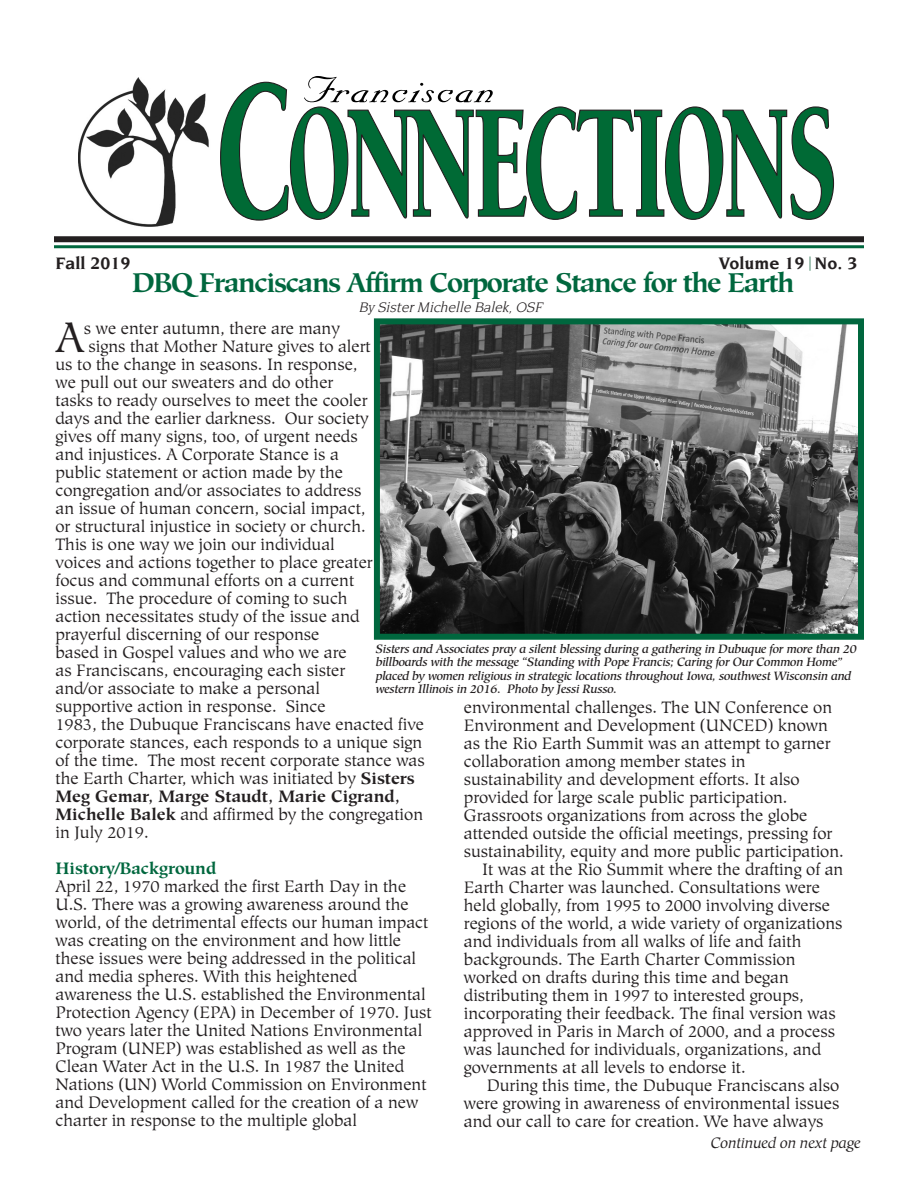
<style>
.page{position:relative;width:918px;height:1188px;background:#fff}
.page>*{position:absolute;margin:0;border:0;box-sizing:border-box;transform-origin:0 0}
.t1{font:42.45px "Hiroshige";color:#231f20}
.t2{font:700 27px "Hiroshige";letter-spacing:-.05em;color:#00673e}
.t3{font:700 18px "Novarese";color:#231f20}
.t4{font:16.5px/18px "Hiroshige";color:#231f20}
.t5{font:700 16.5px "Hiroshige";color:#231f20}
.t6{font:700 16.5px "Hiroshige";color:#00673e}
.t7{font:italic 15px "Novarese";color:#231f20}
.t8{font:italic 15px "Hiroshige";letter-spacing:-.015em;color:#231f20}
.t9{font:italic 500 12px/13.5px "Hiroshige";letter-spacing:-.025em;color:#231f20}
.s1{font-weight:700}
</style>
<div class="page">
<img style="left:78px;top:78px;width:131px;height:149px">
<hr style="left:54px;top:245px;width:810px;height:3px;background:#00673e">
<div style="left:54px;top:236px;width:810px;height:6px;background:#231f20"></div>
<svg style="left:220px;top:76px;width:614px;height:145px"></svg>
<svg style="left:809px;top:256px;width:2px;height:15px"></svg>
<img style="left:381px;top:325px;width:476px;height:308px">
<div style="left:374px;top:318px;width:490px;height:322px;border:6px solid #00673e"></div>
<p class="t3" style="left:56px;top:255px;width:76px">Fall 2019</p>
<p class="t3" style="left:719px;top:256px;width:140px">Volume 19 No. 3</p>
<h2 class="t2" style="left:132px;top:272px;width:664px">DBQ Franciscans Affirm Corporate Stance for the Earth</h2>
<p class="t7" style="left:358px;top:301px;width:188px">By Sister Michelle Balek, OSF</p>
<h1 class="t1" style="left:56px;top:320px;width:30px">A</h1>
<p class="t4" style="left:84px;top:321px;width:258px">s we enter autumn, there are many</p>
<p class="t4" style="left:89px;top:339px;width:284px">signs that Mother Nature gives to alert</p>
<p class="t4" style="left:55px;top:357px;width:304px">us to the change in seasons. In response,</p>
<p class="t4" style="left:55px;top:375px;width:279px">we pull out our sweaters and do other</p>
<p class="t4" style="left:55px;top:393px;width:314px">tasks to ready ourselves to meet the cooler</p>
<p class="t4" style="left:55px;top:411px;width:315px">days and the earlier darkness. Our society</p>
<p class="t4" style="left:55px;top:429px;width:304px">gives off many signs, too, of urgent needs</p>
<p class="t4" style="left:55px;top:447px;width:285px">and injustices. A Corporate Stance is a</p>
<p class="t4" style="left:55px;top:465px;width:289px">public statement or action made by the</p>
<p class="t4" style="left:55px;top:483px;width:307px">congregation and/or associates to address</p>
<p class="t4" style="left:55px;top:501px;width:311px">an issue of human concern, social impact,</p>
<p class="t4" style="left:55px;top:519px;width:312px">or structural injustice in society or church.</p>
<p class="t4" style="left:55px;top:537px;width:281px">This is one way we join our individual</p>
<p class="t4" style="left:55px;top:555px;width:319px">voices and actions together to place greater</p>
<p class="t4" style="left:55px;top:573px;width:300px">focus and communal efforts on a current</p>
<p class="t4" style="left:55px;top:591px;width:294px">issue. The procedure of coming to such</p>
<p class="t4" style="left:55px;top:609px;width:306px">action necessitates study of the issue and</p>
<p class="t4" style="left:55px;top:627px;width:265px">prayerful discerning of our response</p>
<p class="t4" style="left:55px;top:645px;width:293px">based in Gospel values and who we are</p>
<p class="t4" style="left:55px;top:663px;width:291px">as Franciscans, encouraging each sister</p>
<p class="t4" style="left:55px;top:681px;width:266px">and/or associate to make a personal</p>
<p class="t4" style="left:55px;top:699px;width:272px">supportive action in response. Since</p>
<p class="t4" style="left:55px;top:717px;width:370px">1983, the Dubuque Franciscans have enacted five</p>
<p class="t4" style="left:55px;top:735px;width:368px">corporate stances, each responds to a unique sign</p>
<p class="t4" style="left:55px;top:753px;width:371px">of the time. The most recent corporate stance was</p>
<p class="t4" style="left:55px;top:771px;width:361px">the Earth Charter, which was initiated by <span class="s1">Sisters</span></p>
<p class="t5" style="left:55px;top:790px;width:346px">Meg Gemar, Marge Staudt, Marie Cigrand,</p>
<p class="t4" style="left:55px;top:807px;width:369px"><span class="s1">Michelle Balek</span> and affirmed by the congregation</p>
<p class="t4" style="left:55px;top:825px;width:95px">in July 2019.</p>
<p class="t6" style="left:55px;top:862px;width:162px">History/Background</p>
<p class="t4" style="left:55px;top:879px;width:378px">April 22, 1970 marked the first Earth Day in the U.S. There was a growing awareness around the world, of the detrimental effects our human impact was creating on the environment and how little these issues were being addressed in the political and media spheres. With this heightened awareness the U.S. established the Environmental Protection Agency (EPA) in December of 1970. Just two years later the United Nations Environmental Program (UNEP) was established as well as the Clean Water Act in the U.S. In 1987 the United Nations (UN) World Commission on Environment and Development called for the creation of a new charter in response to the multiple global</p>
<p class="t9" style="left:376px;top:643px;width:483px">Sisters and Associates pray a silent blessing during a gathering in Dubuque for more than 20 billboards with the message “Standing with Pope Francis; Caring for Our Common Home” placed by women religious in strategic locations throughout Iowa, southwest Wisconsin and western Illinois in 2016. Photo by Jessi Russo.</p>
<p class="t4" style="left:464px;top:700px;width:370px">environmental challenges. The UN Conference on</p>
<p class="t4" style="left:464px;top:718px;width:366px">Environment and Development (UNCED) known</p>
<p class="t4" style="left:464px;top:736px;width:368px">as the Rio Earth Summit was an attempt to garner</p>
<p class="t4" style="left:464px;top:754px;width:283px">collaboration among member states in</p>
<p class="t4" style="left:464px;top:772px;width:337px">sustainability and development efforts. It also</p>
<p class="t4" style="left:464px;top:790px;width:325px">provided for large scale public participation.</p>
<p class="t4" style="left:464px;top:808px;width:345px">Grassroots organizations from across the globe</p>
<p class="t4" style="left:464px;top:826px;width:370px">attended outside the official meetings, pressing for</p>
<p class="t4" style="left:464px;top:844px;width:381px">sustainability, equity and more public participation.</p>
<p class="t4" style="left:482px;top:862px;width:363px">It was at the Rio Summit where the drafting of an</p>
<p class="t4" style="left:464px;top:880px;width:358px">Earth Charter was launched. Consultations were</p>
<p class="t4" style="left:464px;top:898px;width:368px">held globally, from 1995 to 2000 involving diverse</p>
<p class="t4" style="left:464px;top:916px;width:380px">regions of the world, a wide variety of organizations</p>
<p class="t4" style="left:464px;top:934px;width:339px">and individuals from all walks of life and faith</p>
<p class="t4" style="left:464px;top:952px;width:333px">backgrounds. The Earth Charter Commission</p>
<p class="t4" style="left:464px;top:970px;width:326px">worked on drafts during this time and began</p>
<p class="t4" style="left:464px;top:988px;width:341px">distributing them in 1997 to interested groups,</p>
<p class="t4" style="left:464px;top:1006px;width:373px">incorporating their feedback. The final version was</p>
<p class="t4" style="left:464px;top:1024px;width:373px">approved in Paris in March of 2000, and a process</p>
<p class="t4" style="left:464px;top:1042px;width:359px">was launched for individuals, organizations, and</p>
<p class="t4" style="left:464px;top:1060px;width:283px">governments at all levels to endorse it.</p>
<p class="t4" style="left:487px;top:1078px;width:354px">During this time, the Dubuque Franciscans also</p>
<p class="t4" style="left:464px;top:1096px;width:377px">were growing in awareness of environmental issues</p>
<p class="t4" style="left:464px;top:1114px;width:361px">and our call to care for creation. We have always</p>
<p class="t8" style="left:711px;top:1136px;width:152px">Continued on next page</p>
</div>
